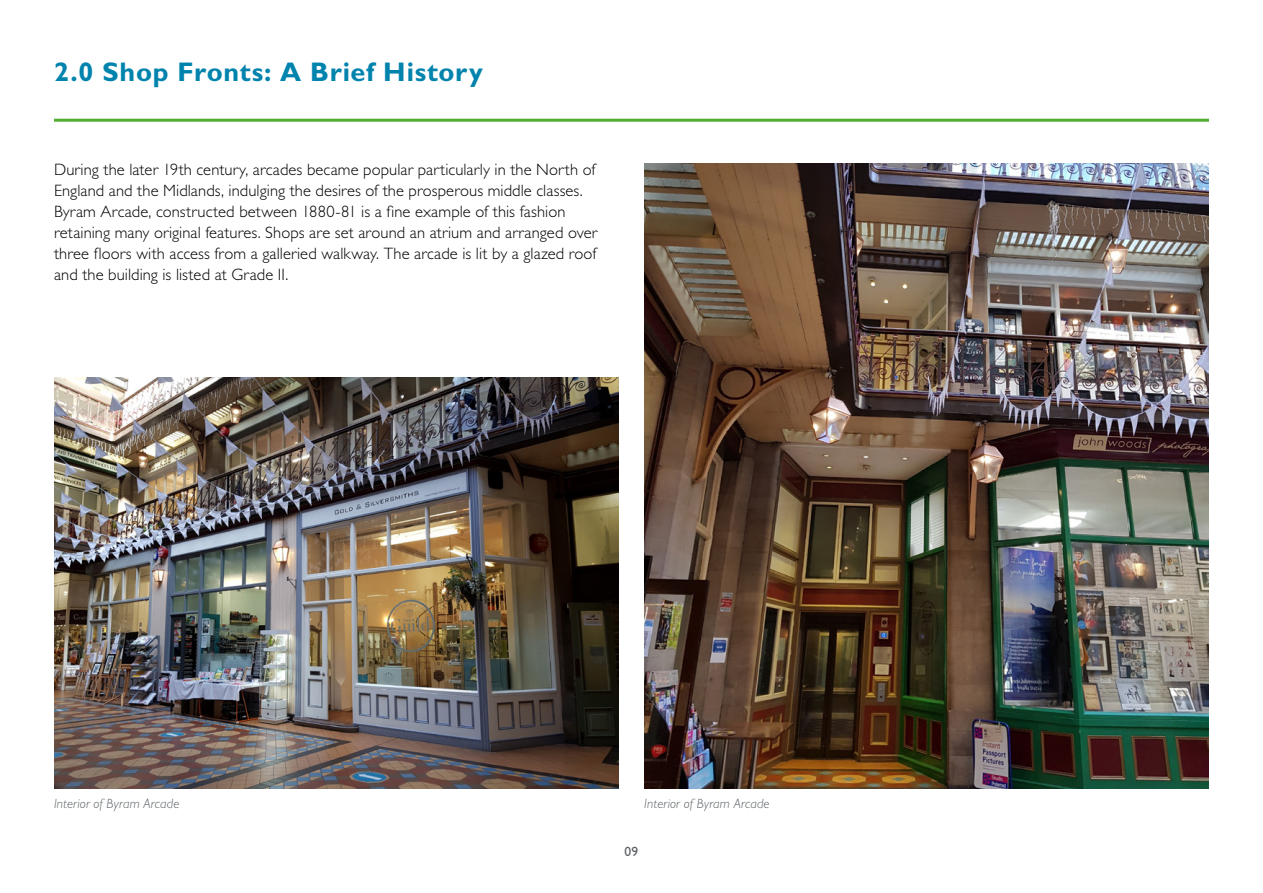
<style>
.page{position:relative;width:1263px;height:893px;background:#fff}
.page>*{position:absolute;margin:0;border:0;box-sizing:border-box;transform-origin:0 0}
.t1{font:700 27px "Gill Sans Std";letter-spacing:.025em;color:#0083ad}
.t2{font:300 16.5px/21px "Gill Sans Std";letter-spacing:.005em;color:#000}
._9_10_Light_Italic{font:italic 300 13.5px "Gill Sans Std";letter-spacing:.01em;color:#5b6064}
.t3{font:13.5px "Gill Sans Std";color:#5b6064}
</style>
<div class="page">
<hr style="left:54px;top:119px;width:1155px;height:3px;background:#52ae32">
<img style="left:54px;top:378px;width:565px;height:410px">
<img style="left:644px;top:164px;width:565px;height:624px">
<h1 class="t1" style="left:54px;top:56px;width:430px">2.0 Shop Fronts: A Brief History</h1>
<p class="t2" style="left:54px;top:159px;width:545px">During the later 19th century, arcades became popular particularly in the North of England and the Midlands, indulging the desires of the prosperous middle classes.<br>Byram Arcade, constructed between 1880-81 is a fine example of this fashion retaining many original features. Shops are set around an atrium and arranged over three floors with access from a galleried walkway. The arcade is lit by a glazed roof and the building is listed at Grade II.</p>
<p class="_9_10_Light_Italic" style="left:54px;top:796px;width:127px">Interior of Byram Arcade</p>
<p class="_9_10_Light_Italic" style="left:644px;top:796px;width:127px">Interior of Byram Arcade</p>
<p class="t3" style="left:625px;top:844px;width:15px">09</p>
</div>
